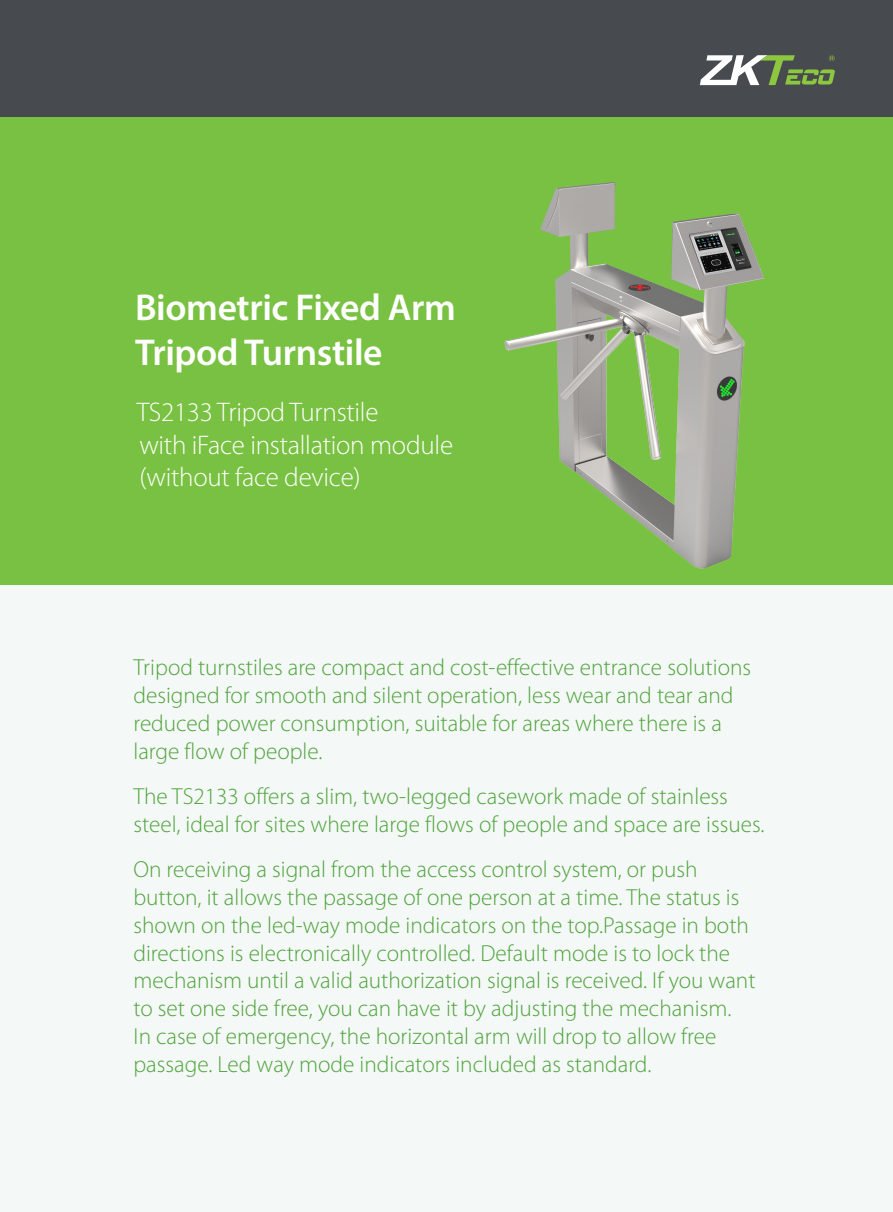
<style>
.page{position:relative;width:893px;height:1212px;background:#f4f8f6}
.page>*{position:absolute;margin:0;border:0;box-sizing:border-box;transform-origin:0 0}
.t1{font:600 37.5px/45px "Myriad Pro";letter-spacing:-.01em;color:#fff}
.Headline{font:300 27px/32.4px "Myriad Pro";letter-spacing:-.01em;color:#fff}
.TS_introduction{font:300 23.25px/27.9px "Myriad Pro";color:#4fa33d}
</style>
<div class="page">
<div style="left:0;top:0;width:893px;height:117px;background:#474a4e"></div>
<div style="left:0;top:117px;width:893px;height:468px;background:#79c142"></div>
<svg style="left:700px;top:55px;width:135px;height:30px"></svg>
<img style="left:504px;top:182px;width:260px;height:387px">
<p class="t1" style="left:135px;top:284px;width:322px">Biometric Fixed Arm<br>Tripod Turnstile</p>
<p class="Headline" style="left:137px;top:396px;width:243px">TS2133 Tripod Turnstile</p>
<p class="Headline" style="left:139px;top:428px;width:315px">with iFace installation module (without face device)</p>
<p class="TS_introduction" style="left:133px;top:653px;width:619px">Tripod turnstiles are compact and cost-effective entrance solutions designed for smooth and silent operation, less wear and tear and reduced power consumption, suitable for areas where there is a large flow of people.</p>
<p class="TS_introduction" style="left:133px;top:782px;width:633px">The TS2133 offers a slim, two-legged casework made of stainless steel, ideal for sites where large flows of people and space are issues.</p>
<p class="TS_introduction" style="left:133px;top:855px;width:624px">On receiving a signal from the access control system, or push button, it allows the passage of one person at a time. The status is shown on the led-way mode indicators on the top.Passage in both directions is electronically controlled. Default mode is to lock the mechanism until a valid authorization signal is received. If you want to set one side free, you can have it by adjusting the mechanism.<br>In case of emergency, the horizontal arm will drop to allow free passage. Led way mode indicators included as standard.</p>
</div>
